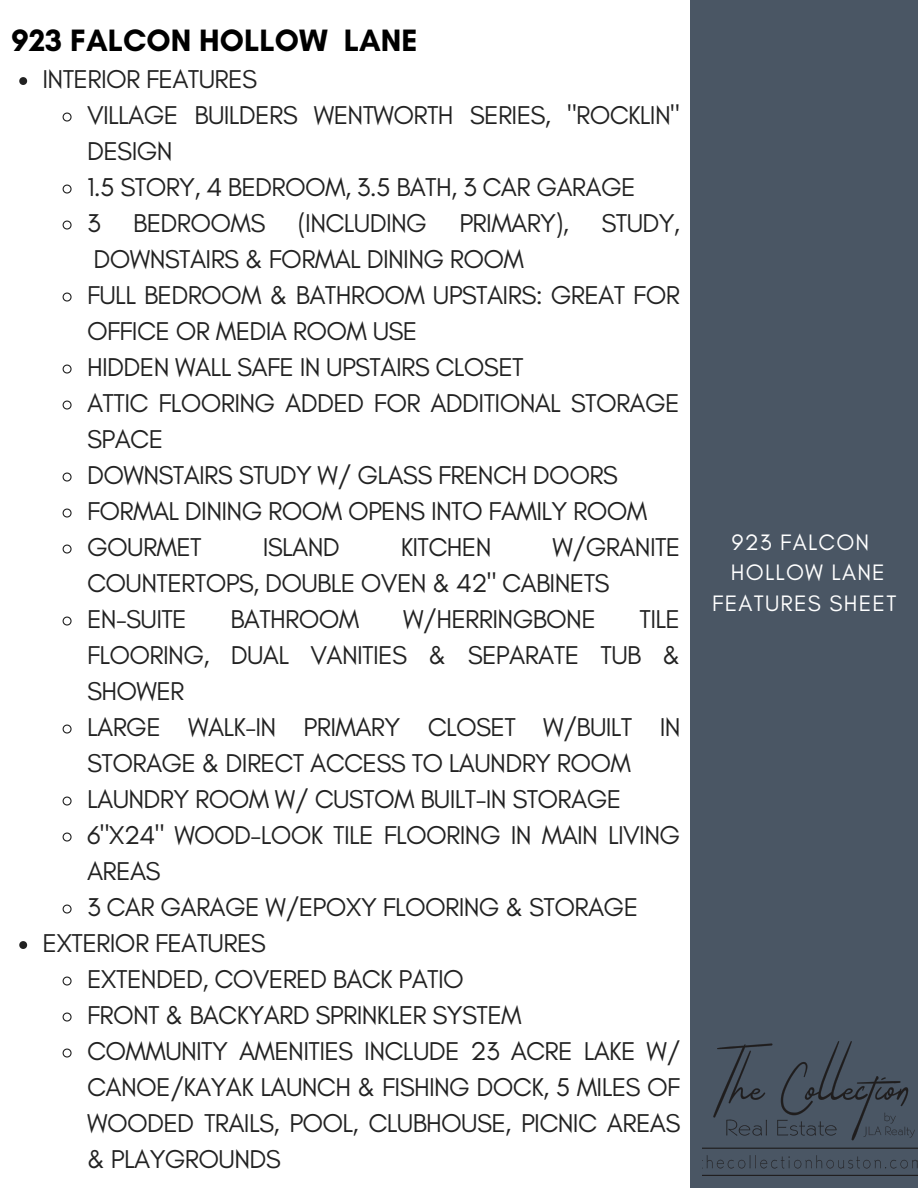
<style>
.page{position:relative;width:918px;height:1188px;background:#fff}
.page>*{position:absolute;margin:0;border:0;box-sizing:border-box;transform-origin:0 0}
.t1{font:700 31.5px "Glacial Indifference";color:#000}
.t2{font:26.25px/36px "Glacial Indifference";letter-spacing:-.025em;color:#222}
.t3{font:22.8px/30.9px "Glacial Indifference";letter-spacing:.055em;color:#fff;text-align:center}
</style>
<div class="page">
<div style="left:691px;top:0;width:227px;height:1188px;background:#4a5664"></div>
<img style="left:703px;top:1041px;width:215px;height:134px">
<svg style="left:19px;top:77px;width:8px;height:8px"></svg>
<svg style="left:62px;top:112px;width:10px;height:10px"></svg>
<svg style="left:62px;top:184px;width:10px;height:10px"></svg>
<svg style="left:62px;top:220px;width:10px;height:10px"></svg>
<svg style="left:62px;top:292px;width:10px;height:10px"></svg>
<svg style="left:62px;top:364px;width:10px;height:10px"></svg>
<svg style="left:62px;top:400px;width:10px;height:10px"></svg>
<svg style="left:62px;top:472px;width:10px;height:10px"></svg>
<svg style="left:62px;top:508px;width:10px;height:10px"></svg>
<svg style="left:62px;top:544px;width:10px;height:10px"></svg>
<svg style="left:62px;top:616px;width:10px;height:10px"></svg>
<svg style="left:62px;top:724px;width:10px;height:10px"></svg>
<svg style="left:62px;top:796px;width:10px;height:10px"></svg>
<svg style="left:62px;top:832px;width:10px;height:10px"></svg>
<svg style="left:62px;top:904px;width:10px;height:10px"></svg>
<svg style="left:19px;top:941px;width:8px;height:8px"></svg>
<svg style="left:62px;top:976px;width:10px;height:10px"></svg>
<svg style="left:62px;top:1012px;width:10px;height:10px"></svg>
<svg style="left:62px;top:1048px;width:10px;height:10px"></svg>
<p class="t1" style="left:11px;top:21px;width:408px">923 FALCON HOLLOW LANE</p>
<p class="t2" style="left:87px;top:61px;width:594px;text-indent:-45px">INTERIOR FEATURES<br>VILLAGE BUILDERS WENTWORTH SERIES, "ROCKLIN"<br>DESIGN<br>1.5 STORY, 4 BEDROOM, 3.5 BATH, 3 CAR GARAGE<br>3 BEDROOMS (INCLUDING PRIMARY), STUDY,<br>DOWNSTAIRS &amp; FORMAL DINING ROOM<br>FULL BEDROOM &amp; BATHROOM UPSTAIRS: GREAT FOR<br>OFFICE OR MEDIA ROOM USE<br>HIDDEN WALL SAFE IN UPSTAIRS CLOSET<br>ATTIC FLOORING ADDED FOR ADDITIONAL STORAGE<br>SPACE<br>DOWNSTAIRS STUDY W/ GLASS FRENCH DOORS<br>FORMAL DINING ROOM OPENS INTO FAMILY ROOM<br>GOURMET</p>
<p class="t2" style="left:87px;top:529px;width:595px;text-indent:465px">W/GRANITE<br>COUNTERTOPS, DOUBLE OVEN &amp; 42" CABINETS<br>EN-SUITE</p>
<p class="t2" style="left:263px;top:529px;width:79px">ISLAND</p>
<p class="t2" style="left:401px;top:529px;width:92px">KITCHEN</p>
<p class="t2" style="left:230px;top:601px;width:131px">BATHROOM</p>
<p class="t2" style="left:403px;top:601px;width:194px">W/HERRINGBONE</p>
<p class="t2" style="left:640px;top:601px;width:42px">TILE</p>
<p class="t2" style="left:87px;top:637px;width:595px">FLOORING, DUAL VANITIES &amp; SEPARATE TUB &amp;</p>
<p class="t2" style="left:87px;top:673px;width:99px">SHOWER</p>
<p class="t2" style="left:87px;top:709px;width:595px">LARGE WALK-IN PRIMARY CLOSET W/BUILT IN</p>
<p class="t2" style="left:87px;top:745px;width:545px">STORAGE &amp; DIRECT ACCESS TO LAUNDRY ROOM</p>
<p class="t2" style="left:87px;top:781px;width:536px">LAUNDRY ROOM W/ CUSTOM BUILT-IN STORAGE</p>
<p class="t2" style="left:87px;top:817px;width:595px">6"X24" WOOD-LOOK TILE FLOORING IN MAIN LIVING</p>
<p class="t2" style="left:87px;top:853px;width:75px">AREAS</p>
<p class="t2" style="left:87px;top:889px;width:553px">3 CAR GARAGE W/EPOXY FLOORING &amp; STORAGE</p>
<p class="t2" style="left:43px;top:925px;width:225px">EXTERIOR FEATURES</p>
<p class="t2" style="left:87px;top:961px;width:378px">EXTENDED, COVERED BACK PATIO</p>
<p class="t2" style="left:87px;top:997px;width:436px">FRONT &amp; BACKYARD SPRINKLER SYSTEM</p>
<p class="t2" style="left:87px;top:1033px;width:595px">COMMUNITY AMENITIES INCLUDE 23 ACRE LAKE W/</p>
<p class="t2" style="left:87px;top:1069px;width:595px">CANOE/KAYAK LAUNCH &amp; FISHING DOCK, 5 MILES OF</p>
<p class="t2" style="left:87px;top:1105px;width:595px">WOODED TRAILS, POOL, CLUBHOUSE, PICNIC AREAS</p>
<p class="t2" style="left:87px;top:1141px;width:195px">&amp; PLAYGROUNDS</p>
<p class="t3" style="left:712px;top:526px;width:186px">923 FALCON<br>HOLLOW LANE<br>FEATURES SHEET</p>
</div>
